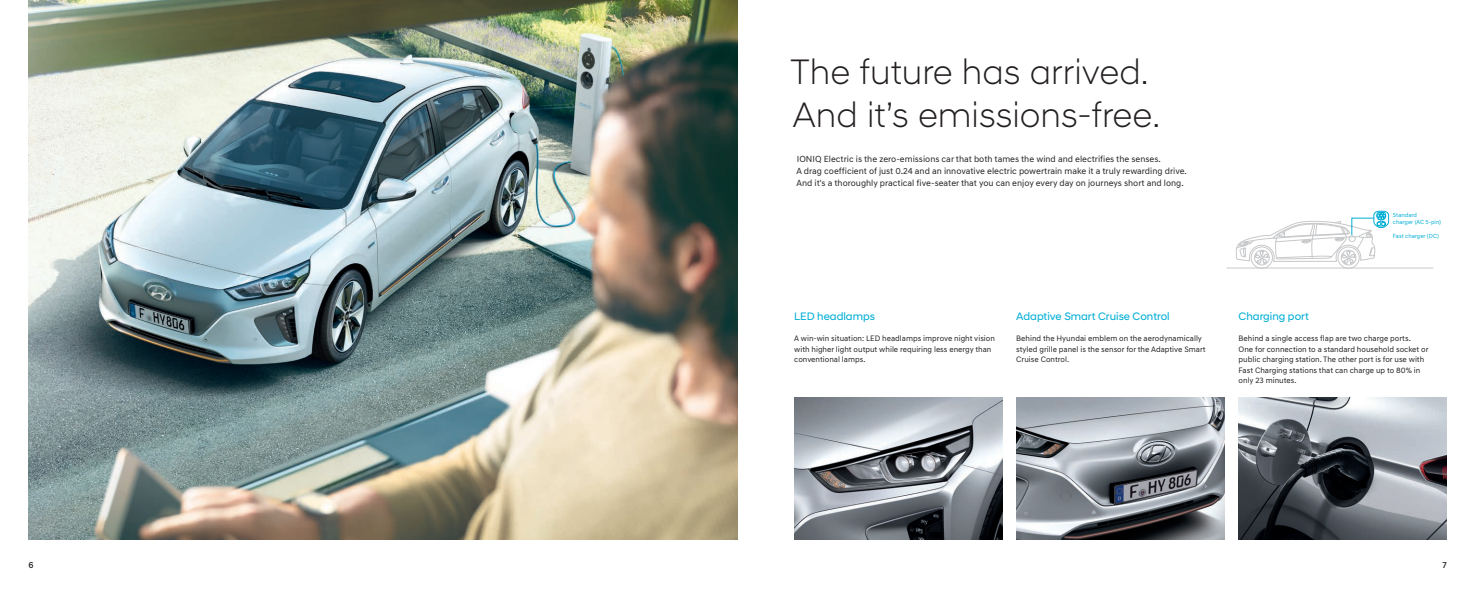
<style>
.page{position:relative;width:1475px;height:596px;background:#fff}
.page>*{position:absolute;margin:0;border:0;box-sizing:border-box;transform-origin:0 0}
.t1{font:300 36px/43.2px "Hyundai Sans Head";color:#231f20}
.t2{font:11px "Hyundai Sans Head";color:#00aed5}
.t3{font:9px/11.7px "Hyundai Sans Text";color:#231f20}
.t4{font:500 9px "Hyundai Sans Text";color:#231f20}
.t5{font:8px/10.4px "Hyundai Sans Text";color:#231f20}
.t6{font:6px/7px "Hyundai Sans Text";color:#00aed5}
</style>
<div class="page">
<img style="left:794px;top:397px;width:208px;height:142px">
<img style="left:1238px;top:397px;width:207px;height:142px">
<img style="left:1016px;top:397px;width:207px;height:142px">
<img style="left:28px;top:0;width:709px;height:539px">
<hr style="left:1226px;top:267px;width:206px;height:1px;background:#c7c8ca">
<svg style="left:1235px;top:210px;width:153px;height:59px"></svg>
<h1 class="t1" style="left:790px;top:49px;width:371px">The future has arrived.<br>And it’s emissions-free.</h1>
<p class="t3" style="left:796px;top:153px;width:392px">IONIQ Electric is the zero-emissions car that both tames the wind and electrifies the senses.<br>A drag coefficient of just 0.24 and an innovative electric powertrain make it a truly rewarding drive.<br>And it's a thoroughly practical five-seater that you can enjoy every day on journeys short and long.</p>
<h2 class="t2" style="left:794px;top:310px;width:82px">LED headlamps</h2>
<p class="t5" style="left:794px;top:333px;width:202px">A win-win situation: LED headlamps improve night vision with higher light output while requiring less energy than conventional lamps.</p>
<h2 class="t2" style="left:1016px;top:310px;width:155px">Adaptive Smart Cruise Control</h2>
<p class="t5" style="left:1016px;top:333px;width:191px">Behind the Hyundai emblem on the aerodynamically styled grille panel is the sensor for the Adaptive Smart<br>Cruise Control.</p>
<p class="t6" style="left:1392px;top:211px;width:50px">Standard<br>charger (AC 5-pin)</p>
<p class="t6" style="left:1392px;top:232px;width:48px">Fast charger (DC)</p>
<h2 class="t2" style="left:1238px;top:310px;width:72px">Charging port</h2>
<p class="t5" style="left:1238px;top:333px;width:191px">Behind a single access flap are two charge ports.<br>One for connection to a standard household socket or public charging station. The other port is for use with Fast Charging stations that can charge up to 80% in only 23 minutes.</p>
<p class="t4" style="left:28px;top:558px;width:7px">6</p>
<p class="t4" style="left:1441px;top:558px;width:6px">7</p>
</div>
